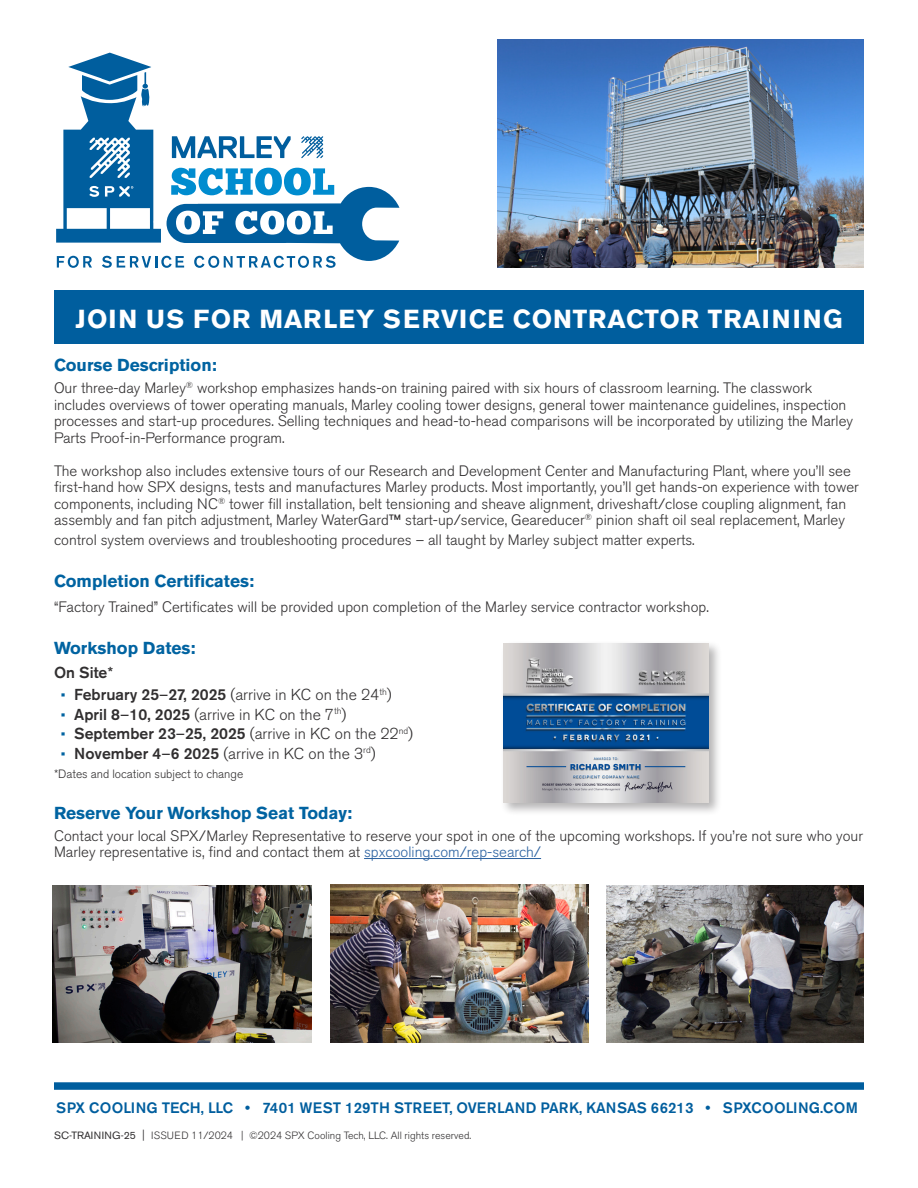
<style>
.page{position:relative;width:918px;height:1188px;background:#fff}
.page>*{position:absolute;margin:0;border:0;box-sizing:border-box;transform-origin:0 0}
.t1{font:700 25.8px "Akzidenz Grotesk BE";letter-spacing:.035em;color:#fff}
.t2{font:700 17.25px "Akzidenz Grotesk BE";color:#0063a1}
.t3{font:300 15.75px "Akzidenz Grotesk BE";color:#312f30}
.t4{font:500 15.75px "Akzidenz Grotesk BE";color:#312f30}
.t5{font:300 15px/16.5px "Akzidenz Grotesk BE";color:#312f30}
.t6{font:500 15px "Akzidenz Grotesk BE";color:#005e9e}
.t7{font:300 12px "Akzidenz Grotesk BE";color:#312f30}
.t8{font:300 10.5px "Akzidenz Grotesk BE";color:#312f30}
.s1{font-family:"Replica Std";font-weight:400}
.s2{font-size:14.25px;color:#0063a1}
.s3{font-weight:500}
.s4{font-weight:400}
.s5{color:#2b62a1}
.s6{font-size:12px}
</style>
<div class="page">
<img style="left:498px;top:39px;width:366px;height:229px">
<svg style="left:56px;top:53px;width:343px;height:215px"></svg>
<div style="left:54px;top:1082px;width:810px;height:8px;background:#005e9e"></div>
<hr style="left:364px;top:858px;width:177px;height:1px;background:#2b62a1">
<div style="left:54px;top:290px;width:810px;height:54px;background:#005e9e"></div>
<img style="left:53px;top:885px;width:259px;height:157px">
<img style="left:330px;top:884px;width:258px;height:158px">
<img style="left:606px;top:885px;width:258px;height:157px">
<div style="left:500px;top:641px;width:222px;height:175px;background:#231f20;opacity:.33"></div>
<img style="left:503px;top:643px;width:206px;height:159px">
<p class="t1" style="left:75px;top:304px;width:769px">JOIN US FOR MARLEY SERVICE CONTRACTOR TRAINING</p>
<p class="t2" style="left:54px;top:355px;width:164px">Course Description:</p>
<p class="t5" style="left:54px;top:380px;width:801px">Our three-day Marley<sup>®</sup> workshop emphasizes hands-on training paired with six hours of classroom learning. The classwork includes overviews of tower operating manuals, Marley cooling tower designs, general tower maintenance guidelines, inspection processes and start-up procedures. Selling techniques and head-to-head comparisons will be incorporated by utilizing the Marley Parts Proof-in-Performance program.</p>
<p class="t5" style="left:54px;top:463px;width:806px">The workshop also includes extensive tours of our Research and Development Center and Manufacturing Plant, where you’ll see first-hand how SPX designs, tests and manufactures Marley products. Most importantly, you’ll get hands-on experience with tower components, including NC<sup>®</sup> tower fill installation, belt tensioning and sheave alignment, driveshaft/close coupling alignment, fan assembly and fan pitch adjustment, Marley WaterGard<span class="s1">™</span> start-up/service, Geareducer<sup>®</sup> pinion shaft oil seal replacement, Marley</p>
<p class="t5" style="left:54px;top:532px;width:642px">control system overviews and troubleshooting procedures – all taught by Marley subject matter experts.</p>
<p class="t2" style="left:54px;top:571px;width:202px">Completion Certificates:</p>
<p class="t5" style="left:54px;top:598px;width:656px">“Factory Trained” Certificates will be provided upon completion of the Marley service contractor workshop.</p>
<p class="t2" style="left:54px;top:638px;width:143px">Workshop Dates:</p>
<p class="t4" style="left:54px;top:663px;width:61px">On Site*</p>
<p class="t3" style="left:61px;top:686px;width:333px"><span class="s2">•</span> <span class="s3">February 25</span><span class="s4">–</span><span class="s3">27, 2025</span> (arrive in KC on the 24<sup>th</sup>)</p>
<p class="t3" style="left:61px;top:705px;width:287px"><span class="s2">•</span> <span class="s3">April 8</span><span class="s4">–</span><span class="s3">10, 2025</span> (arrive in KC on the 7<sup>th</sup>)</p>
<p class="t3" style="left:61px;top:725px;width:354px"><span class="s2">•</span> <span class="s3">September 23</span><span class="s4">–</span><span class="s3">25, 2025</span> (arrive in KC on the 22<sup>nd</sup>)</p>
<p class="t3" style="left:61px;top:744px;width:317px"><span class="s2">•</span> <span class="s3">November 4</span><span class="s4">–</span><span class="s3">6 2025</span> (arrive in KC on the 3<sup>rd</sup>)</p>
<p class="t7" style="left:54px;top:767px;width:191px">*Dates and location subject to change</p>
<p class="t2" style="left:54px;top:803px;width:300px">Reserve Your Workshop Seat Today:</p>
<p class="t5" style="left:54px;top:827px;width:811px">Contact your local SPX/Marley Representative to reserve your spot in one of the upcoming workshops. If you’re not sure who your<br>Marley representative is, find and contact them at <span class="s5">spxcooling.com/rep-search/</span></p>
<p class="t6" style="left:56px;top:1099px;width:803px">SPX COOLING TECH, LLC • 7401 WEST 129TH STREET, OVERLAND PARK, KANSAS 66213 • SPXCOOLING.COM</p>
<p class="t8" style="left:54px;top:1129px;width:419px"><span class="s4">SC-TRAINING-25</span> <span class="s6">|</span> ISSUED 11/2024 | ©2024 SPX Cooling Tech, LLC. All rights reserved.</p>
</div>
